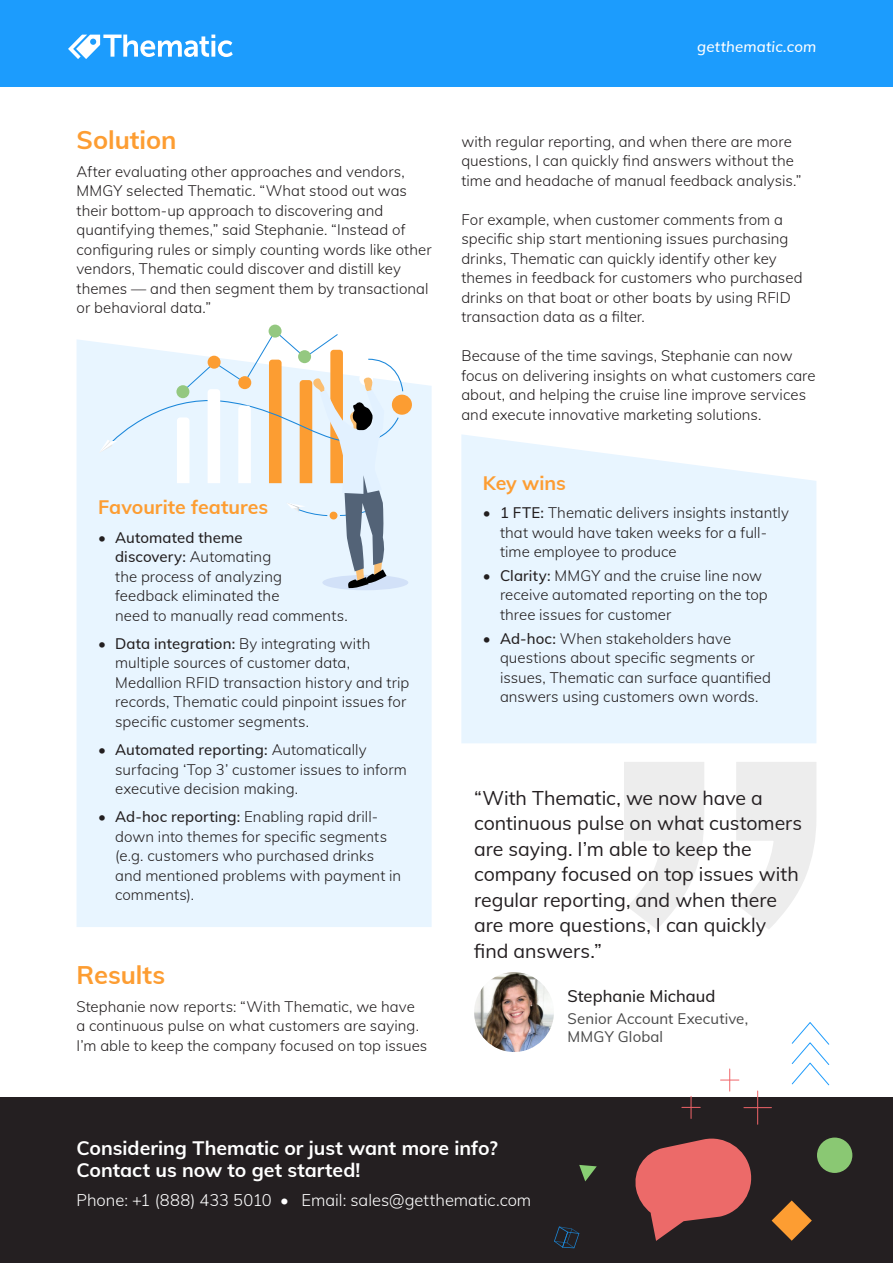
<style>
.page{position:relative;width:893px;height:1263px;background:#fff}
.page>*{position:absolute;margin:0;border:0;box-sizing:border-box;transform-origin:0 0}
.t1{font:700 25.5px "Muli";color:#fd9d32}
.t2{font:19.5px/25.5px "Muli";letter-spacing:-.005em;color:#241f21}
.t3{font:700 19.5px/22.5px "Muli";color:#fff}
.t4{font:700 19.5px "Muli";color:#fd9d32}
.t5{font:300 16.5px "Muli";color:#fff}
.t6{font:500 16.5px "Muli";letter-spacing:.005em;color:#231f20}
.t7{font:300 15px/19.5px "Muli";letter-spacing:.005em;color:#231f20}
.t8{font:15px/18px "Muli";letter-spacing:.005em;color:#4a4a4a}
.t9{font:italic 500 15px "Muli";letter-spacing:.005em;color:#fff}
.s1{font-weight:500}
</style>
<div class="page">
<div style="left:0;top:0;width:893px;height:87px;background:#1c9cfd"></div>
<svg style="left:68px;top:35px;width:165px;height:24px"></svg>
<svg style="left:624px;top:762px;width:80px;height:167px"></svg>
<svg style="left:736px;top:762px;width:80px;height:167px"></svg>
<div style="left:0;top:1097px;width:893px;height:166px;background:#241f21"></div>
<div style="left:77px;top:339px;width:355px;height:588px;background:#e8f5ff"></div>
<div style="left:269px;top:325px;width:13px;height:13px;background:#94c880;border-radius:50%"></div>
<div style="left:392px;top:395px;width:20px;height:20px;background:#fc9d32;border-radius:50%"></div>
<div style="left:322px;top:575px;width:86px;height:15px;background:#d2e1f8;border-radius:50%"></div>
<svg style="left:99px;top:330px;width:305px;height:258px"></svg>
<img style="left:474px;top:972px;width:80px;height:80px;border-radius:40px">
<svg style="left:461px;top:434px;width:355px;height:309px;fill:#e8f5ff"></svg>
<svg style="left:554px;top:1226px;width:25px;height:22px"></svg>
<svg style="left:579px;top:1165px;width:18px;height:16px"></svg>
<svg style="left:772px;top:1200px;width:40px;height:41px"></svg>
<div style="left:817px;top:1137px;width:35px;height:36px;background:#8ac873;border-radius:50%"></div>
<svg style="left:791px;top:1022px;width:39px;height:64px"></svg>
<svg style="left:635px;top:1138px;width:117px;height:103px"></svg>
<svg style="left:744px;top:1107px;width:27px;height:1px"></svg>
<hr style="left:757px;top:1091px;width:1px;height:33px;background:#f06469">
<svg style="left:720px;top:1069px;width:19px;height:22px"></svg>
<svg style="left:682px;top:1096px;width:18px;height:22px"></svg>
<h1 class="t1" style="left:77px;top:121px;width:101px">Solution</h1>
<p class="t7" style="left:77px;top:161px;width:357px">After evaluating other approaches and vendors, MMGY selected Thematic. “What stood out was their bottom-up approach to discovering and quantifying themes,” said Stephanie. “Instead of configuring rules or simply counting words like other vendors, Thematic could discover and distill key themes — and then segment them by transactional or behavioral data.”</p>
<h2 class="t4" style="left:98px;top:493px;width:172px">Favourite features</h2>
<p class="t7" style="left:115px;top:527px;width:234px;text-indent:-17px">• <span class="s1">Automated theme<br>discovery:</span> Automating<br>the process of analyzing feedback eliminated the<br>need to manually read comments.</p>
<p class="t7" style="left:115px;top:633px;width:296px;text-indent:-17px">• <span class="s1">Data integration:</span> By integrating with multiple sources of customer data, Medallion RFID transaction history and trip records, Thematic could pinpoint issues for specific customer segments.</p>
<p class="t7" style="left:115px;top:739px;width:293px;text-indent:-17px">• <span class="s1">Automated reporting:</span> Automatically surfacing ‘Top 3’ customer issues to inform executive decision making.</p>
<p class="t7" style="left:115px;top:806px;width:288px;text-indent:-17px">• <span class="s1">Ad-hoc reporting:</span> Enabling rapid drill&shy;down into themes for specific segments (e.g. customers who purchased drinks and mentioned problems with payment in comments).</p>
<h1 class="t1" style="left:77px;top:956px;width:90px">Results</h1>
<p class="t7" style="left:77px;top:996px;width:352px">Stephanie now reports: “With Thematic, we have a continuous pulse on what customers are saying.<br>I’m able to keep the company focused on top issues</p>
<p class="t9" style="left:697px;top:36px;width:121px">getthematic.com</p>
<p class="t7" style="left:461px;top:131px;width:342px">with regular reporting, and when there are more questions, I can quickly find answers without the time and headache of manual feedback analysis.”</p>
<p class="t7" style="left:461px;top:209px;width:343px">For example, when customer comments from a specific ship start mentioning issues purchasing drinks, Thematic can quickly identify other key themes in feedback for customers who purchased drinks on that boat or other boats by using RFID transaction data as a filter.</p>
<p class="t7" style="left:461px;top:346px;width:356px">Because of the time savings, Stephanie can now focus on delivering insights on what customers care about, and helping the cruise line improve services and execute innovative marketing solutions.</p>
<h2 class="t4" style="left:483px;top:469px;width:84px">Key wins</h2>
<p class="t7" style="left:500px;top:502px;width:290px;text-indent:-17px">• <span class="s1">1 FTE:</span> Thematic delivers insights instantly that would have taken weeks for a full&shy;time employee to produce</p>
<p class="t7" style="left:500px;top:565px;width:269px;text-indent:-17px">• <span class="s1">Clarity:</span> MMGY and the cruise line now receive automated reporting on the top three issues for customer</p>
<p class="t7" style="left:500px;top:628px;width:273px;text-indent:-17px">• <span class="s1">Ad-hoc:</span> When stakeholders have questions about specific segments or issues, Thematic can surface quantified answers using customers own words.</p>
<h2 class="t2" style="left:474px;top:784px;width:329px">“With Thematic, we now have a continuous pulse on what customers are saying. I’m able to keep the company focused on top issues with regular reporting, and when there are more questions, I can quickly find answers.”</h2>
<p class="t6" style="left:568px;top:984px;width:149px">Stephanie Michaud</p>
<p class="t8" style="left:568px;top:1009px;width:182px">Senior Account Executive,<br>MMGY Global</p>
<h2 class="t3" style="left:77px;top:1135px;width:423px">Considering Thematic or just want more info?<br>Contact us now to get started!</h2>
<p class="t5" style="left:77px;top:1188px;width:456px">Phone: +1 (888) 433 5010 • Email: sales@getthematic.com</p>
</div>
